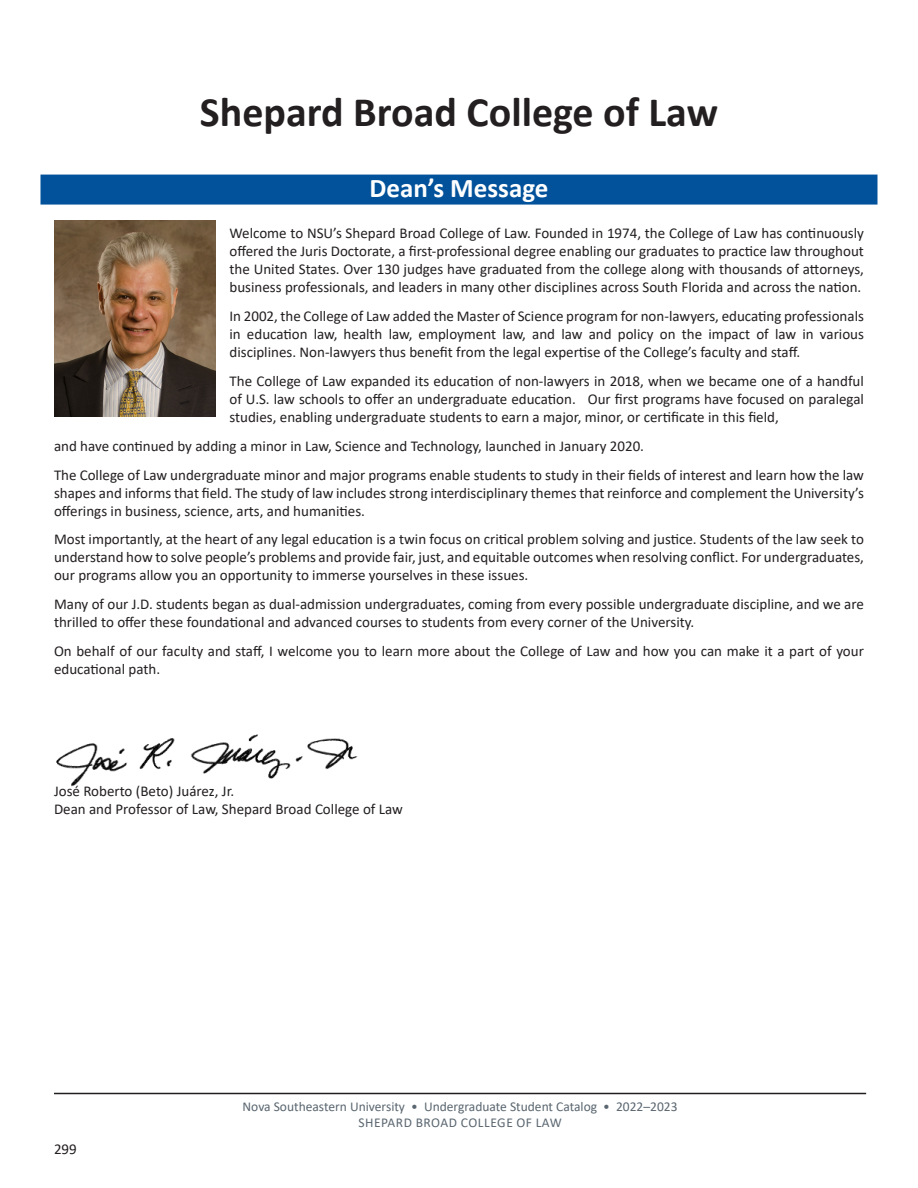
<style>
.page{position:relative;width:918px;height:1188px;background:#fff}
.page>*{position:absolute;margin:0;border:0;box-sizing:border-box;transform-origin:0 0}
.TITLE_COLL_repeat{font:700 42px "Calibri";color:#231f20}
.HD_1{font:700 27px "Calibri";color:#fff}
.BODY--justified__1af{font:15px/18px "Calibri";color:#231f20;text-align:justify}
.BODY_just_none{font:15px "Calibri";color:#231f20}
.t1{font:13.5px/16.2px "Calibri";color:#5a6670;text-align:center}
</style>
<div class="page">
<hr style="left:54px;top:1093px;width:812px;height:1px;background:#231f20">
<div style="left:40px;top:175px;width:838px;height:30px;background:#01529b"></div>
<img style="left:54px;top:220px;width:162px;height:196px">
<img style="left:56px;top:734px;width:302px;height:53px">
<h1 class="TITLE_COLL_repeat" style="left:200px;top:82px;width:520px">Shepard Broad College of Law</h1>
<h2 class="HD_1" style="left:370px;top:169px;width:180px">Dean’s Message</h2>
<p class="BODY--justified__1af" style="left:230px;top:224px;width:636px">Welcome to NSU’s Shepard Broad College of Law. Founded in 1974, the College of Law has continuously offered the Juris Doctorate, a first-professional degree enabling our graduates to practice law throughout the United States. Over 130 judges have graduated from the college along with thousands of attorneys, business professionals, and leaders in many other disciplines across South Florida and across the nation.</p>
<p class="BODY--justified__1af" style="left:230px;top:307px;width:636px">In 2002, the College of Law added the Master of Science program for non-lawyers, educating professionals in education law, health law, employment law, and law and policy on the impact of law in various disciplines. Non-lawyers thus benefit from the legal expertise of the College’s faculty and staff.</p>
<p class="BODY--justified__1af" style="left:230px;top:372px;width:636px">The College of Law expanded its education of non-lawyers in 2018, when we became one of a handful of U.S. law schools to offer an undergraduate education. Our first programs have focused on paralegal studies, enabling undergraduate students to earn a major, minor, or certificate in this field,</p>
<p class="BODY--justified__1af" style="left:54px;top:437px;width:592px">and have continued by adding a minor in Law, Science and Technology, launched in January 2020.</p>
<p class="BODY--justified__1af" style="left:54px;top:465px;width:812px">The College of Law undergraduate minor and major programs enable students to study in their fields of interest and learn how the law shapes and informs that field. The study of law includes strong interdisciplinary themes that reinforce and complement the University’s offerings in business, science, arts, and humanities.</p>
<p class="BODY--justified__1af" style="left:54px;top:530px;width:812px">Most importantly, at the heart of any legal education is a twin focus on critical problem solving and justice. Students of the law seek to understand how to solve people’s problems and provide fair, just, and equitable outcomes when resolving conflict. For undergraduates, our programs allow you an opportunity to immerse yourselves in these issues.</p>
<p class="BODY--justified__1af" style="left:54px;top:595px;width:811px">Many of our J.D. students began as dual-admission undergraduates, coming from every possible undergraduate discipline, and we are thrilled to offer these foundational and advanced courses to students from every corner of the University.</p>
<p class="BODY--justified__1af" style="left:54px;top:642px;width:811px">On behalf of our faculty and staff, I welcome you to learn more about the College of Law and how you can make it a part of your educational path.</p>
<p class="BODY_just_none" style="left:54px;top:780px;width:182px">José Roberto (Beto) Juárez, Jr.</p>
<p class="BODY_just_none" style="left:54px;top:798px;width:351px">Dean and Professor of Law, Shepard Broad College of Law</p>
<p class="BODY--justified__1af" style="left:54px;top:1139px;width:24px">299</p>
<p class="t1" style="left:243px;top:1098px;width:436px">Nova Southeastern University • Undergraduate Student Catalog • 2022–2023<br>SHEPARD BROAD COLLEGE OF LAW</p>
</div>
